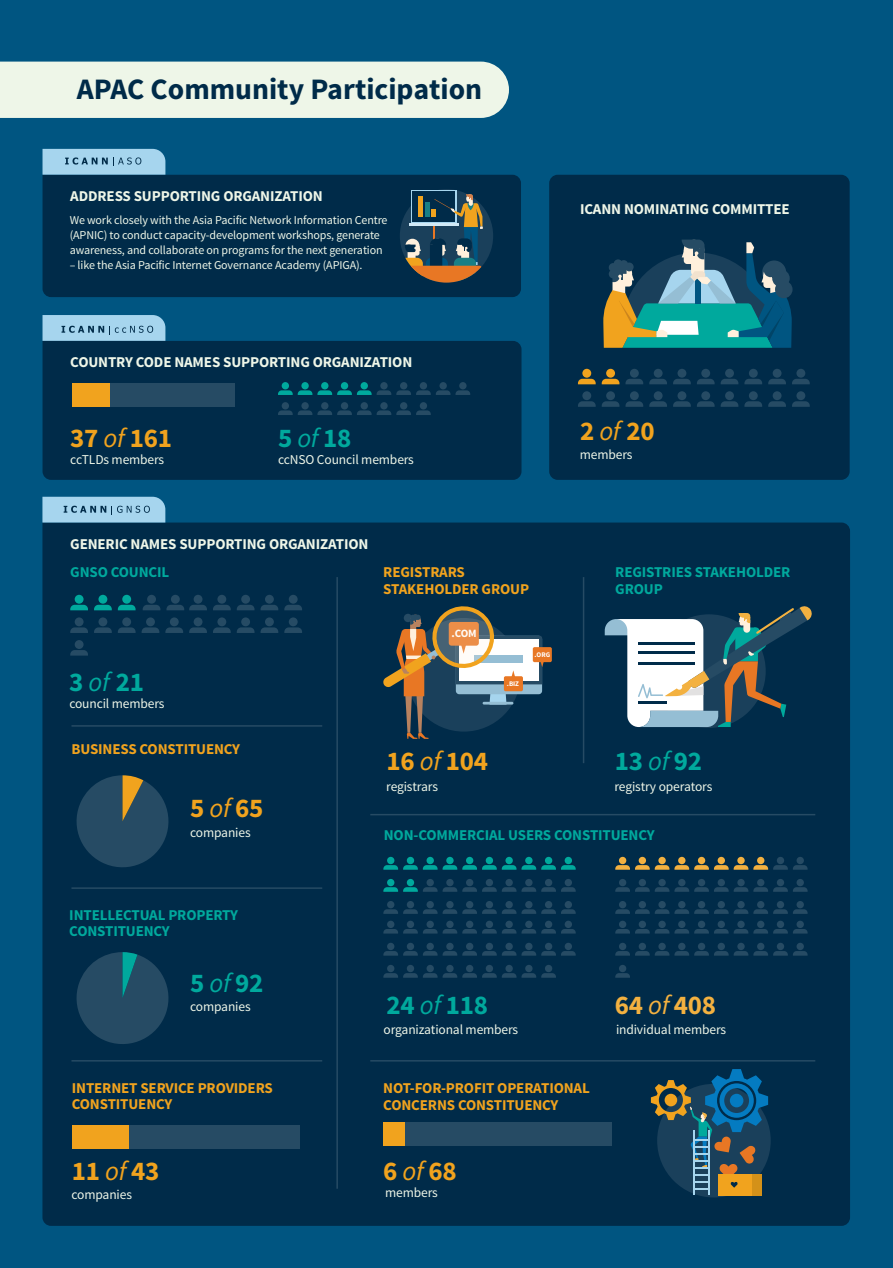
<style>
.page{position:relative;width:893px;height:1268px;background:#fff}
.page>*{position:absolute;margin:0;border:0;box-sizing:border-box;transform-origin:0 0}
.t1{font:700 29.7px "Source Sans Pro";color:#002b49}
.t2{font:700 27px "Source Sans Pro";letter-spacing:-.01em;color:#f1a31e}
.t3{font:700 27px "Source Sans Pro";letter-spacing:-.01em;color:#00a99d}
.t4{font:700 27px "Source Sans Pro";color:#f3b140}
.t5{font:700 15px/16.5px "Source Sans Pro";letter-spacing:-.01em;color:#f1a31e}
.t6{font:700 15px "Source Sans Pro";letter-spacing:-.01em;color:#eef6e8}
.t7{font:700 15px/16.5px "Source Sans Pro";letter-spacing:-.01em;color:#00a99d}
.t8{font:13.5px "Source Sans Pro";letter-spacing:-.01em;color:#eef6e8}
.t9{font:12px/15px "Source Sans Pro";letter-spacing:-.01em;color:#eef6e8}
.t10{font:700 11.1px "Source Sans Pro";color:#fff}
.t11{font:700 7.05px "Source Sans Pro";letter-spacing:-.01em;color:#fff}
.s1{font-weight:400;font-style:italic}
</style>
<div class="page">
<div style="left:0;top:0;width:893px;height:1267px;background:#005581"></div>
<div style="left:43px;top:175px;width:478px;height:122px;background:#002b49"></div>
<div style="left:42px;top:522px;width:808px;height:703px;background:#002b49"></div>
<div style="left:549px;top:175px;width:301px;height:305px;background:#002b49;border-radius:9px"></div>
<div style="left:43px;top:341px;width:478px;height:139px;background:#002b49"></div>
<div style="left:0;top:62px;width:509px;height:56px;background:#eef6e8"></div>
<div style="left:109px;top:382px;width:125px;height:24px;background:#264b64"></div>
<div style="left:72px;top:382px;width:37px;height:24px;background:#f1a31e"></div>
<svg style="left:278px;top:382px;width:192px;height:13px;background:#074b60"></svg>
<svg style="left:278px;top:402px;width:153px;height:13px;background:#0f3854"></svg>
<svg style="left:603px;top:239px;width:189px;height:109px"></svg>
<div style="left:772px;top:269px;width:18px;height:18px;background:#264b64;border-radius:50%"></div>
<div style="left:775px;top:280px;width:17px;height:18px;background:#264b64;border-radius:50%"></div>
<div style="left:764px;top:263px;width:13px;height:14px;background:#264b64;border-radius:50%"></div>
<div style="left:400px;top:189px;width:93px;height:93px;background:#1a405b;border-radius:50%"></div>
<div style="left:411px;top:190px;width:46px;height:35px;background:#a6d5ee"></div>
<div style="left:412px;top:191px;width:43px;height:31px;background:#002b49"></div>
<svg style="left:400px;top:194px;width:83px;height:88px"></svg>
<svg style="left:578px;top:369px;width:18px;height:15px"></svg>
<svg style="left:602px;top:369px;width:17px;height:15px"></svg>
<svg style="left:625px;top:369px;width:18px;height:15px"></svg>
<svg style="left:649px;top:369px;width:18px;height:15px"></svg>
<svg style="left:673px;top:369px;width:18px;height:15px"></svg>
<svg style="left:697px;top:369px;width:18px;height:15px"></svg>
<svg style="left:721px;top:369px;width:17px;height:15px"></svg>
<svg style="left:744px;top:369px;width:18px;height:15px"></svg>
<svg style="left:768px;top:369px;width:18px;height:15px"></svg>
<svg style="left:792px;top:369px;width:18px;height:15px"></svg>
<svg style="left:578px;top:391px;width:18px;height:16px"></svg>
<svg style="left:602px;top:391px;width:17px;height:16px"></svg>
<svg style="left:625px;top:391px;width:18px;height:16px"></svg>
<svg style="left:649px;top:391px;width:18px;height:16px"></svg>
<svg style="left:673px;top:391px;width:18px;height:16px"></svg>
<svg style="left:697px;top:391px;width:18px;height:16px"></svg>
<svg style="left:721px;top:391px;width:17px;height:16px"></svg>
<svg style="left:744px;top:391px;width:18px;height:16px"></svg>
<svg style="left:768px;top:391px;width:18px;height:16px"></svg>
<svg style="left:792px;top:391px;width:18px;height:16px"></svg>
<svg style="left:70px;top:775px;width:105px;height:98px;background:#224356"></svg>
<svg style="left:383px;top:856px;width:193px;height:13px;background:#005968"></svg>
<svg style="left:383px;top:878px;width:193px;height:13px;background:#0b3d57"></svg>
<svg style="left:383px;top:900px;width:193px;height:13px;background:#0d3652"></svg>
<svg style="left:383px;top:920px;width:193px;height:13px;background:#0e3753"></svg>
<svg style="left:383px;top:942px;width:193px;height:13px;background:#0e3653"></svg>
<svg style="left:383px;top:964px;width:173px;height:13px;background:#0e3652"></svg>
<svg style="left:615px;top:856px;width:193px;height:13px;background:#4b5548"></svg>
<svg style="left:615px;top:878px;width:193px;height:13px;background:#0d3652"></svg>
<svg style="left:615px;top:900px;width:193px;height:13px;background:#0d3652"></svg>
<svg style="left:615px;top:920px;width:193px;height:13px;background:#0e3753"></svg>
<svg style="left:615px;top:942px;width:193px;height:13px;background:#0e3653"></svg>
<svg style="left:615px;top:964px;width:15px;height:13px"></svg>
<svg style="left:71px;top:951px;width:103px;height:98px;background:#17435c"></svg>
<div style="left:72px;top:1124px;width:57px;height:24px;background:#f1a31e"></div>
<div style="left:129px;top:1124px;width:170px;height:24px;background:#264b64"></div>
<div style="left:384px;top:1122px;width:21px;height:24px;background:#f1a31e"></div>
<div style="left:405px;top:1122px;width:206px;height:24px;background:#264b64"></div>
<svg style="left:70px;top:594px;width:18px;height:16px"></svg>
<svg style="left:94px;top:594px;width:18px;height:16px"></svg>
<svg style="left:118px;top:594px;width:18px;height:16px"></svg>
<svg style="left:213px;top:594px;width:18px;height:16px"></svg>
<svg style="left:237px;top:594px;width:18px;height:16px"></svg>
<svg style="left:261px;top:594px;width:17px;height:16px"></svg>
<svg style="left:284px;top:594px;width:18px;height:16px"></svg>
<svg style="left:70px;top:617px;width:18px;height:16px"></svg>
<svg style="left:94px;top:617px;width:18px;height:16px"></svg>
<svg style="left:118px;top:617px;width:18px;height:16px"></svg>
<svg style="left:142px;top:617px;width:17px;height:16px"></svg>
<svg style="left:165px;top:617px;width:18px;height:16px"></svg>
<svg style="left:189px;top:617px;width:18px;height:16px"></svg>
<svg style="left:213px;top:617px;width:18px;height:16px"></svg>
<svg style="left:237px;top:617px;width:18px;height:16px"></svg>
<svg style="left:261px;top:617px;width:17px;height:16px"></svg>
<svg style="left:284px;top:617px;width:18px;height:16px"></svg>
<svg style="left:70px;top:640px;width:18px;height:15px"></svg>
<hr style="left:71px;top:725px;width:251px;height:1px;background:#264b64">
<hr style="left:71px;top:887px;width:251px;height:1px;background:#264b64">
<hr style="left:71px;top:1059px;width:251px;height:2px;background:#264b64">
<hr style="left:370px;top:1059px;width:445px;height:2px;background:#264b64">
<hr style="left:370px;top:813px;width:445px;height:2px;background:#264b64">
<hr style="left:336px;top:577px;width:2px;height:611px;background:#264b64">
<hr style="left:583px;top:577px;width:1px;height:186px;background:#264b64">
<svg style="left:657px;top:1083px;width:114px;height:114px"></svg>
<hr style="left:693px;top:1130px;width:2px;height:64px;background:#a6d5ee">
<hr style="left:708px;top:1130px;width:2px;height:64px;background:#a6d5ee">
<div style="left:718px;top:1173px;width:34px;height:21px;background:#f1a31e"></div>
<div style="left:752px;top:1173px;width:10px;height:21px;background:#d49119"></div>
<svg style="left:651px;top:1068px;width:117px;height:121px;background:#2e525f"></svg>
<div style="left:730px;top:1093px;width:13px;height:14px;background:#047bc1;border-radius:50%"></div>
<svg style="left:605px;top:605px;width:208px;height:122px;background:#5e7783"></svg>
<div style="left:533px;top:647px;width:19px;height:15px;background:#e87724;border-radius:2px"></div>
<svg style="left:383px;top:602px;width:162px;height:136px;background:#5a6567"></svg>
<svg style="left:143px;top:594px;width:17px;height:16px"></svg>
<svg style="left:166px;top:594px;width:41px;height:16px"></svg>
<svg style="left:43px;top:149px;width:122px;height:26px;background:#99c8e2"></svg>
<svg style="left:42px;top:496px;width:123px;height:26px;background:#95c5df"></svg>
<svg style="left:43px;top:315px;width:122px;height:26px;background:#98c8e1"></svg>
<h1 class="t1" style="left:77px;top:70px;width:407px">APAC Community Participation</h1>
<p class="t6" style="left:70px;top:186px;width:254px">ADDRESS SUPPORTING ORGANIZATION</p>
<p class="t9" style="left:70px;top:213px;width:319px">We work closely with the Asia Pacific Network Information Centre (APNIC) to conduct capacity-development workshops, generate awareness, and collaborate on programs for the next generation</p>
<p class="t9" style="left:70px;top:258px;width:294px">– like the Asia Pacific Internet Governance Academy (APIGA).</p>
<p class="t6" style="left:580px;top:200px;width:211px">ICANN NOMINATING COMMITTEE</p>
<p class="t6" style="left:70px;top:352px;width:343px">COUNTRY CODE NAMES SUPPORTING ORGANIZATION</p>
<h2 class="t2" style="left:70px;top:420px;width:103px">37 <span class="s1">of</span> 161</h2>
<h2 class="t3" style="left:278px;top:420px;width:75px">5 <span class="s1">of</span> 18</h2>
<p class="t8" style="left:70px;top:451px;width:95px">ccTLDs members</p>
<p class="t8" style="left:278px;top:451px;width:137px">ccNSO Council members</p>
<p class="t6" style="left:70px;top:534px;width:300px">GENERIC NAMES SUPPORTING ORGANIZATION</p>
<p class="t7" style="left:70px;top:564px;width:101px">GNSO COUNCIL</p>
<h2 class="t3" style="left:69px;top:664px;width:76px">3 <span class="s1">of</span> 21</h2>
<p class="t8" style="left:69px;top:695px;width:97px">council members</p>
<p class="t5" style="left:71px;top:741px;width:170px">BUSINESS CONSTITUENCY</p>
<h2 class="t2" style="left:190px;top:790px;width:75px">5 <span class="s1">of</span> 65</h2>
<p class="t5" style="left:383px;top:564px;width:147px">REGISTRARS<br>STAKEHOLDER GROUP</p>
<p class="t10" style="left:452px;top:626px;width:27px">.COM</p>
<p class="t11" style="left:507px;top:679px;width:14px">.BIZ</p>
<p class="t11" style="left:535px;top:650px;width:17px">.ORG</p>
<h2 class="t2" style="left:387px;top:743px;width:103px">16 <span class="s1">of</span> 104</h2>
<p class="t8" style="left:386px;top:777px;width:53px">registrars</p>
<h2 class="t2" style="left:580px;top:413px;width:76px">2 <span class="s1">of</span> 20</h2>
<p class="t8" style="left:580px;top:446px;width:54px">members</p>
<p class="t7" style="left:615px;top:564px;width:177px">REGISTRIES STAKEHOLDER<br>GROUP</p>
<h2 class="t3" style="left:615px;top:743px;width:89px">13 <span class="s1">of</span> 92</h2>
<p class="t8" style="left:614px;top:777px;width:99px">registry operators</p>
<p class="t8" style="left:190px;top:823px;width:62px">companies</p>
<p class="t7" style="left:69px;top:906px;width:170px">INTELLECTUAL PROPERTY<br>CONSTITUENCY</p>
<h2 class="t3" style="left:190px;top:965px;width:75px">5 <span class="s1">of</span> 92</h2>
<p class="t8" style="left:190px;top:998px;width:62px">companies</p>
<p class="t5" style="left:72px;top:1079px;width:203px">INTERNET SERVICE PROVIDERS<br>CONSTITUENCY</p>
<p class="t7" style="left:384px;top:827px;width:272px">NON-COMMERCIAL USERS CONSTITUENCY</p>
<h2 class="t3" style="left:387px;top:987px;width:103px">24 <span class="s1">of</span> 118</h2>
<h2 class="t4" style="left:615px;top:987px;width:103px">64 <span class="s1">of</span> 408</h2>
<p class="t8" style="left:384px;top:1020px;width:136px">organizational members</p>
<p class="t8" style="left:616px;top:1021px;width:112px">individual members</p>
<p class="t5" style="left:383px;top:1080px;width:208px">NOT-FOR-PROFIT OPERATIONAL<br>CONCERNS CONSTITUENCY</p>
<h2 class="t2" style="left:72px;top:1153px;width:89px">11 <span class="s1">of</span> 43</h2>
<h2 class="t2" style="left:383px;top:1153px;width:75px">6 <span class="s1">of</span> 68</h2>
<p class="t8" style="left:71px;top:1185px;width:62px">companies</p>
<p class="t8" style="left:385px;top:1183px;width:54px">members</p>
</div>
